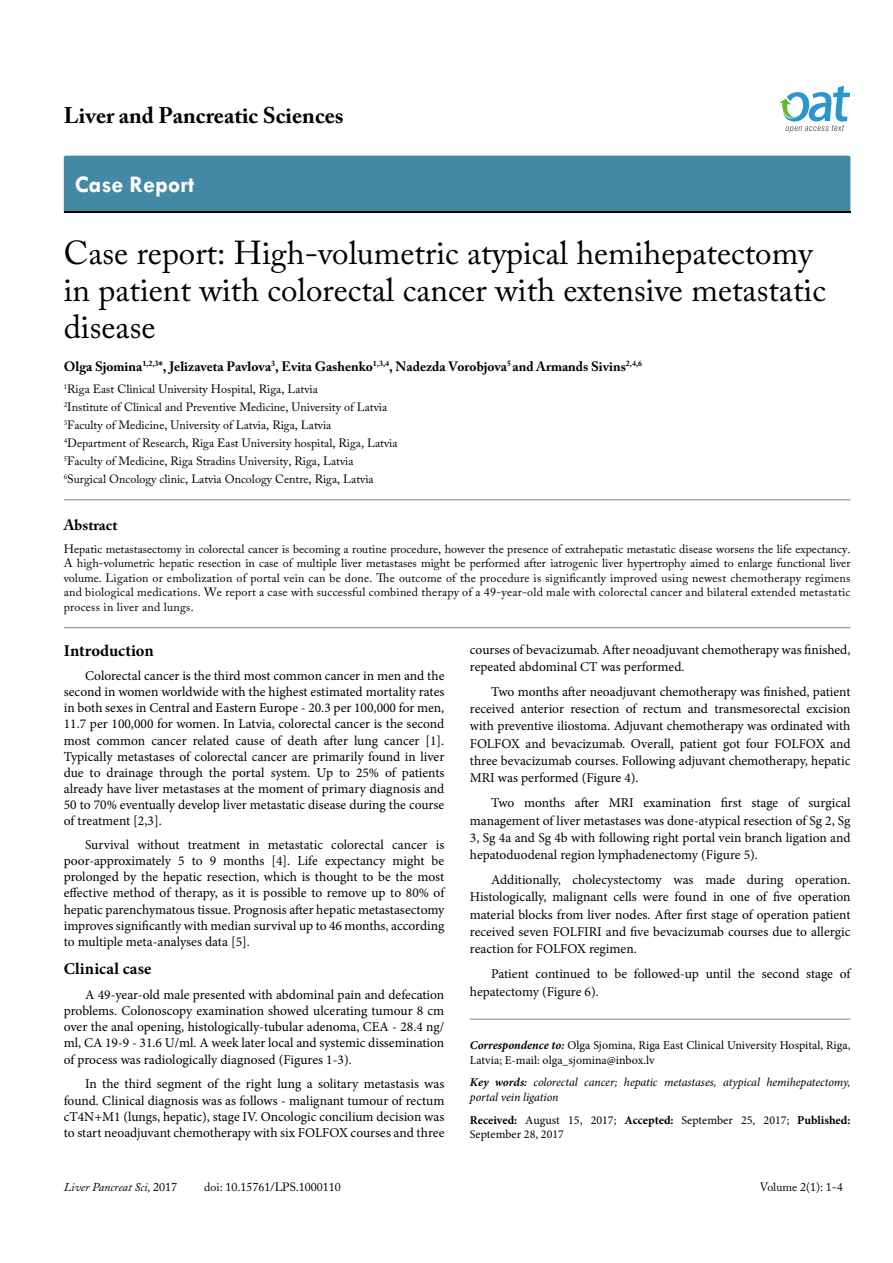
<style>
.page{position:relative;width:893px;height:1263px;background:#fff}
.page>*{position:absolute;margin:0;border:0;box-sizing:border-box;transform-origin:0 0}
.t1{font:33px/37.5px "Adobe Caslon Pro";color:#000}
.t2{font:700 24px "Tw Cen";color:#fff}
.t3{font:700 22.5px "Adobe Caslon Pro";color:#000}
.t4{font:700 16.5px "Minion Pro";letter-spacing:.005em;color:#000}
.t5{font:700 15px "Adobe Caslon Pro";color:#000}
.t6{font:13.5px/16px "Minion Pro";color:#000;text-align:justify}
.t7{font:700 13.5px "Adobe Caslon Pro";color:#000}
.t8{font:12px/18px "Adobe Caslon Pro";color:#000}
.t9{font:12px/14.4px "Minion Pro";color:#000}
.t10{font:italic 12px/14.4px "Minion Pro";letter-spacing:-.005em;color:#000}
.t11{font:italic 12px "Adobe Caslon Pro";color:#000}
.s1{font-weight:700;font-style:italic}
.s2{font-weight:700}
.s3{font-weight:600}
.s4{font-style:normal}
</style>
<div class="page">
<div style="left:64px;top:156px;width:786px;height:56px;background:#4389a5"></div>
<svg style="left:779px;top:86px;width:71px;height:47px"></svg>
<hr style="left:64px;top:500px;width:786px;height:1px;background:#808285">
<hr style="left:64px;top:627px;width:786px;height:1px;background:#808285">
<hr style="left:470px;top:1019px;width:380px;height:1px;background:#808285">
<h3 class="t3" style="left:64px;top:102px;width:281px">Liver and Pancreatic Sciences</h3>
<h2 class="t2" style="left:75px;top:170px;width:121px">Case Report</h2>
<h1 class="t1" style="left:64px;top:233px;width:764px">Case report: High-volumetric atypical hemihepatectomy in patient with colorectal cancer with extensive metastatic disease</h1>
<p class="t7" style="left:64px;top:358px;width:580px">Olga Sjomina<sup>1,2,3</sup>*, Jelizaveta Pavlova<sup>3</sup>, Evita Gashenko<sup>1,3,4</sup>, Nadezda Vorobjova<sup>5</sup> and Armands Sivins<sup>2,4,6</sup></p>
<p class="t8" style="left:64px;top:380px;width:335px"><sup>1</sup>Riga East Clinical University Hospital, Riga, Latvia<br><sup>2</sup>Institute of Clinical and Preventive Medicine, University of Latvia <sup>3</sup>Faculty of Medicine, University of Latvia, Riga, Latvia<br><sup>4</sup>Department of Research, Riga East University hospital, Riga, Latvia <sup>5</sup>Faculty of Medicine, Riga Stradins University, Riga, Latvia <sup>6</sup>Surgical Oncology clinic, Latvia Oncology Centre, Riga, Latvia</p>
<p class="t5" style="left:64px;top:516px;width:55px">Abstract</p>
<p class="t8" style="left:64px;top:542px;width:788px;line-height:14.4px;text-align:justify">Hepatic metastasectomy in colorectal cancer is becoming a routine procedure, however the presence of extrahepatic metastatic disease worsens the life expectancy.<br>A high-volumetric hepatic resection in case of multiple liver metastases might be performed after iatrogenic liver hypertrophy aimed to enlarge functional liver volume. Ligation or embolization of portal vein can be done. The outcome of the procedure is significantly improved using newest chemotherapy regimens and biological medications. We report a case with successful combined therapy of a 49-year-old male with colorectal cancer and bilateral extended metastatic process in liver and lungs.</p>
<p class="t4" style="left:64px;top:639px;width:91px">Introduction</p>
<p class="t6" style="left:64px;top:668px;width:382px;text-indent:21px">Colorectal cancer is the third most common cancer in men and the second in women worldwide with the highest estimated mortality rates in both sexes in Central and Eastern Europe - 20.3 per 100,000 for men, 11.7 per 100,000 for women. In Latvia, colorectal cancer is the second most common cancer related cause of death after lung cancer [1].<br>Typically metastases of colorectal cancer are primarily found in liver due to drainage through the portal system. Up to 25% of patients already have liver metastases at the moment of primary diagnosis and 50 to 70% eventually develop liver metastatic disease during the course of treatment [2,3].</p>
<p class="t6" style="left:64px;top:837px;width:382px;text-indent:21px">Survival without treatment in metastatic colorectal cancer is poor-approximately 5 to 9 months [4]. Life expectancy might be prolonged by the hepatic resection, which is thought to be the most effective method of therapy, as it is possible to remove up to 80% of hepatic parenchymatous tissue. Prognosis after hepatic metastasectomy improves significantly with median survival up to 46 months, according to multiple meta-analyses data [5].</p>
<p class="t4" style="left:64px;top:957px;width:89px">Clinical case</p>
<p class="t6" style="left:64px;top:986px;width:382px;text-indent:21px">A 49-year-old male presented with abdominal pain and defecation problems. Colonoscopy examination showed ulcerating tumour 8 cm over the anal opening, histologically-tubular adenoma, CEA - 28.4 ng/ ml, CA 19-9 - 31.6 U/ml. A week later local and systemic dissemination of process was radiologically diagnosed (Figures 1-3).</p>
<p class="t6" style="left:64px;top:1076px;width:382px;text-indent:21px">In the third segment of the right lung a solitary metastasis was found. Clinical diagnosis was as follows - malignant tumour of rectum cT4N+M1 (lungs, hepatic), stage IV. Oncologic concilium decision was to start neoadjuvant chemotherapy with six FOLFOX courses and three</p>
<p class="t6" style="left:470px;top:641px;width:382px;line-height:17.1px">courses of bevacizumab. After neoadjuvant chemotherapy was finished, repeated abdominal CT was performed.</p>
<p class="t6" style="left:470px;top:683px;width:382px;line-height:17.1px;text-indent:21px">Two months after neoadjuvant chemotherapy was finished, patient received anterior resection of rectum and transmesorectal excision with preventive iliostoma. Adjuvant chemotherapy was ordinated with FOLFOX and bevacizumab. Overall, patient got four FOLFOX and three bevacizumab courses. Following adjuvant chemotherapy, hepatic MRI was performed (Figure 4).</p>
<p class="t6" style="left:470px;top:795px;width:382px;line-height:17.1px;text-indent:21px">Two months after MRI examination first stage of surgical management of liver metastases was done-atypical resection of Sg 2, Sg 3, Sg 4a and Sg 4b with following right portal vein branch ligation and hepatoduodenal region lymphadenectomy (Figure 5).</p>
<p class="t6" style="left:470px;top:871px;width:382px;line-height:17.1px;text-indent:21px">Additionally, cholecystectomy was made during operation.<br>Histologically, malignant cells were found in one of five operation material blocks from liver nodes. After first stage of operation patient received seven FOLFIRI and five bevacizumab courses due to allergic reaction for FOLFOX regimen.</p>
<p class="t6" style="left:470px;top:965px;width:382px;line-height:17.1px;text-indent:21px">Patient continued to be followed-up until the second stage of hepatectomy (Figure 6).</p>
<p class="t9" style="left:470px;top:1038px;width:382px"><span class="s1">Correspondence to:</span> Olga Sjomina, Riga East Clinical University Hospital, Riga,<br>Latvia; E-mail: olga_sjomina@inbox.lv</p>
<p class="t10" style="left:470px;top:1075px;width:382px"><span class="s2">Key words</span><span class="s3">:</span> colorectal cancer; hepatic metastases, atypical hemihepatectomy, portal vein ligation</p>
<p class="t9" style="left:470px;top:1113px;width:382px"><span class="s2">Received:</span> August 15, 2017; <span class="s2">Accepted:</span> September 25, 2017; <span class="s2">Published:<br></span>September 28, 2017</p>
<p class="t11" style="left:64px;top:1180px;width:115px">Liver Pancreat Sci, <span class="s4">2017</span></p>
<p class="t8" style="left:204px;top:1178px;width:138px">doi: 10.15761/LPS.1000110</p>
<p class="t8" style="left:760px;top:1178px;width:84px">Volume 2(1): 1-4</p>
</div>
